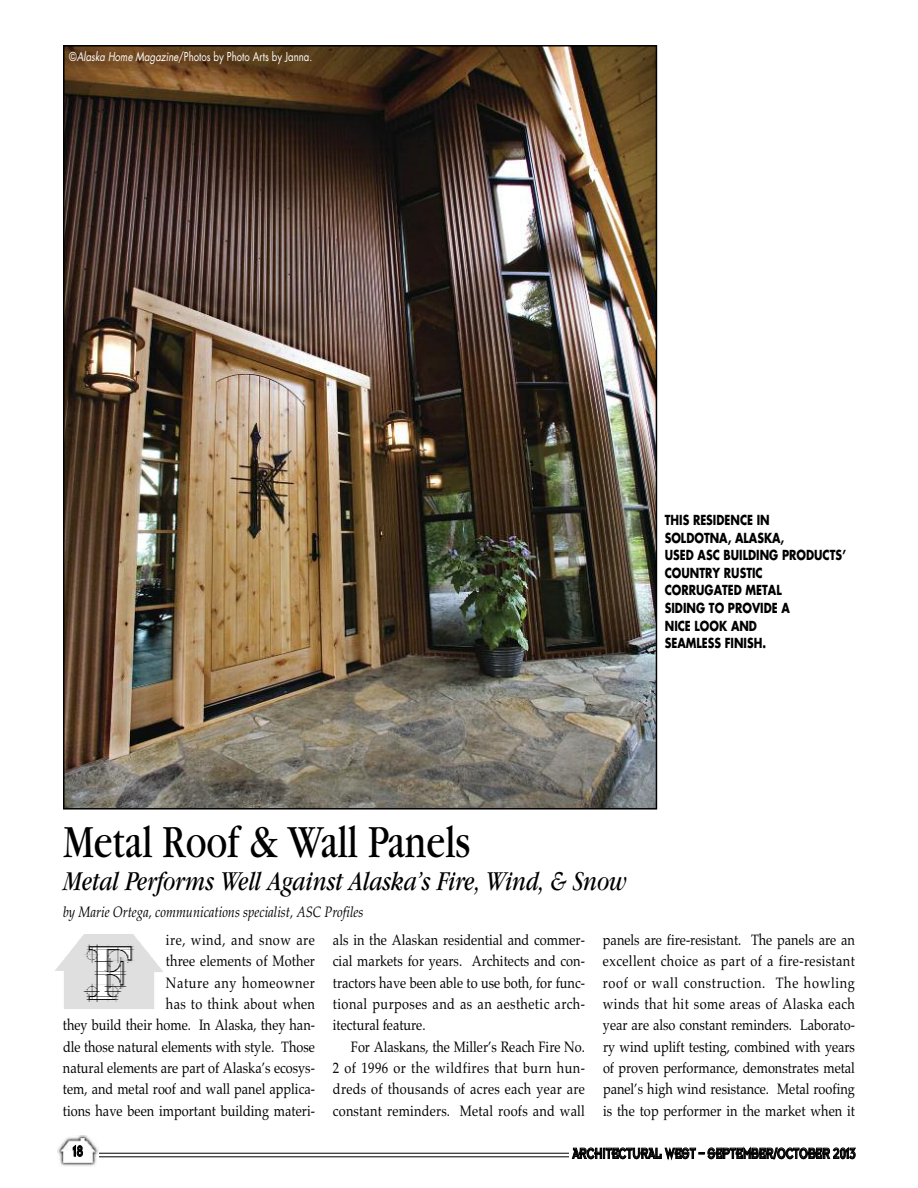
<style>
.page{position:relative;width:918px;height:1188px;background:#fff}
.page>*{position:absolute;margin:0;border:0;box-sizing:border-box;transform-origin:0 0}
.t1{font:48px "Garamond";color:#000;scale:.8 1}
.t2{font:italic 28.5px "Garamond";color:#000;scale:.8 1}
.t3{font:16.5px "Insignia A";letter-spacing:.005em;color:#000;scale:.7 1}
.t4{font:15px/21.3px "Palatino";color:#000;text-align:justify;scale:.85 1}
.t5{font:italic 15px "Palatino";color:#000;scale:.85 1}
.t6{font:700 13.5px/17.5px "Futura";color:#000;scale:.8 1}
.t7{font:12px "Futura";color:#fff;scale:.8 1}
.s1{font-style:italic}
</style>
<div class="page">
<hr style="left:89px;top:1153px;width:564px;height:1px;background:#000">
<hr style="left:90px;top:1157px;width:563px;height:1px;background:#000">
<div style="left:569px;top:1149px;width:287px;height:16px;background:#fff"></div>
<img style="left:57px;top:1135px;width:42px;height:32px">
<img style="left:55px;top:934px;width:108px;height:75px">
<img style="left:66px;top:48px;width:588px;height:759px">
<p class="t7" style="left:69px;top:52px;width:306px">©<span class="s1">Alaska Home Magazine</span>/Photos by Photo Arts by Janna.</p>
<p class="t6" style="left:665px;top:512px;width:228px">THIS RESIDENCE IN<br>SOLDOTNA, ALASKA,<br>USED ASC BUILDING PRODUCTS’<br>COUNTRY RUSTIC<br>CORRUGATED METAL<br>SIDING TO PROVIDE A<br>NICE LOOK AND<br>SEAMLESS FINISH.</p>
<h1 class="t1" style="left:63px;top:825px;width:511px">Metal Roof &amp; Wall Panels</h1>
<h2 class="t2" style="left:63px;top:871px;width:706px">Metal Performs Well Against Alaska’s Fire, Wind, &amp; Snow</h2>
<p class="t5" style="left:63px;top:903px;width:355px">by Marie Ortega, communications specialist, ASC Profiles</p>
<p class="t4" style="left:63px;top:929px;width:298px;text-align:right">ire, wind, and snow are<br>three elements of Mother<br>Nature any homeowner<br>has to think about when<br>they build their home. In Alaska, they han&shy;dle those natural elements with style. Those natural elements are part of Alaska’s ecosys&shy;tem, and metal roof and wall panel applica&shy;tions have been important building materi-</p>
<p class="t4" style="left:333px;top:929px;width:298px">als in the Alaskan residential and commer&shy;cial markets for years. Architects and con&shy;tractors have been able to use both, for func&shy;tional purposes and as an aesthetic arch&shy;itectural feature.</p>
<p class="t4" style="left:333px;top:1036px;width:298px;text-indent:18px">For Alaskans, the Miller’s Reach Fire No.<br>2 of 1996 or the wildfires that burn hun&shy;dreds of thousands of acres each year are constant reminders. Metal roofs and wall</p>
<p class="t4" style="left:603px;top:929px;width:298px">panels are fire-resistant. The panels are an excellent choice as part of a fire-resistant roof or wall construction. The howling winds that hit some areas of Alaska each year are also constant reminders. Laborato&shy;ry wind uplift testing, combined with years of proven performance, demonstrates metal panel’s high wind resistance. Metal roofing is the top performer in the market when it</p>
<p class="t3" style="left:73px;top:1146px;width:16px">18</p>
<p class="t3" style="left:572px;top:1148px;width:406px">ARCHITECTURAL WEST – SEPTEMBER/OCTOBER 2013</p>
</div>
